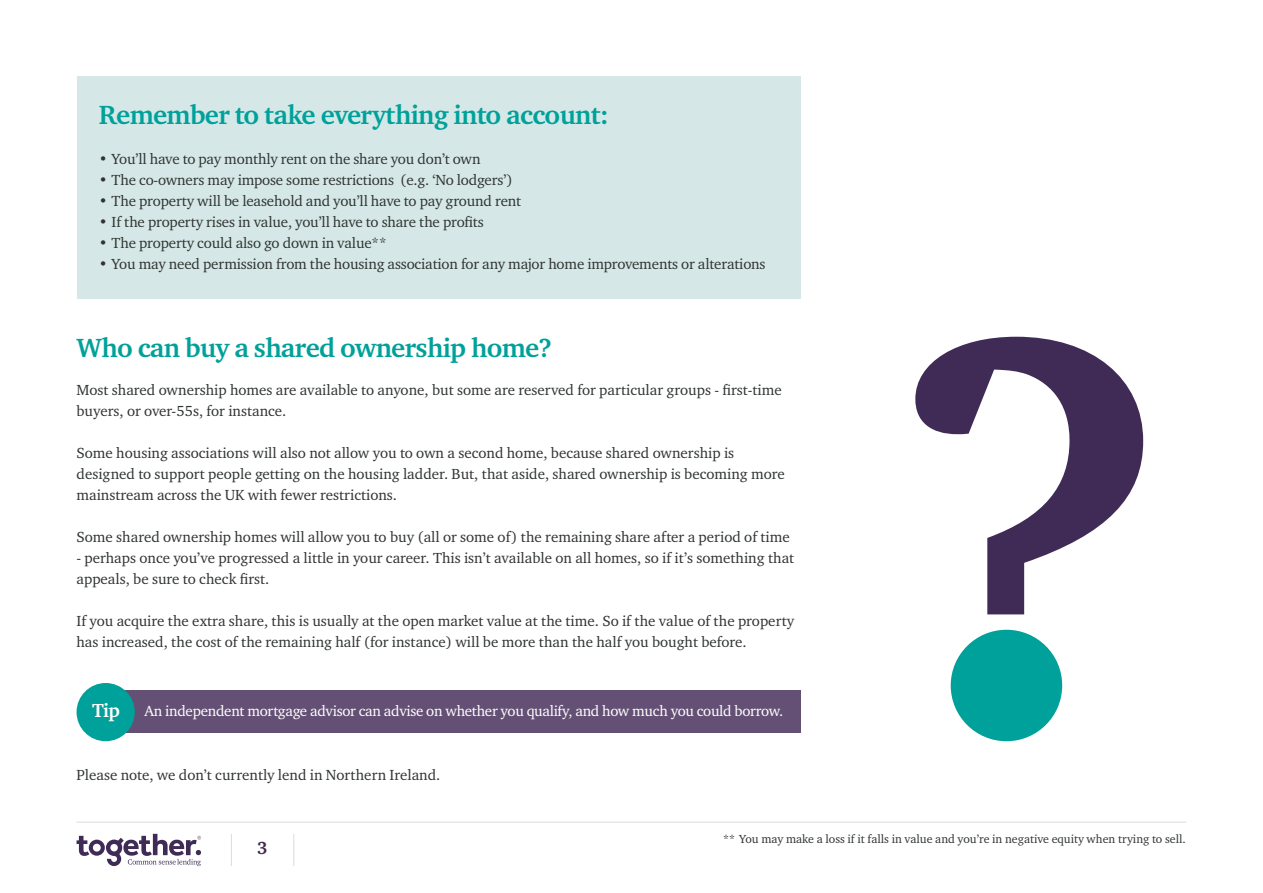
<style>
.page{position:relative;width:1263px;height:893px;background:#fff}
.page>*{position:absolute;margin:0;border:0;box-sizing:border-box;transform-origin:0 0}
.t1{font:700 27px "Charter ITC Pro";letter-spacing:-.025em;color:#00a19a}
.t2{font:700 19.35px "Charter ITC Pro";color:#fff}
.t3{font:700 18px "Charter ITC Pro";color:#402b56}
.t4{font:15px/21px "Charter ITC Pro";color:#2f3432}
.t5{font:15px "Charter ITC Pro";letter-spacing:-.02em;color:#fff}
.t6{font:12px "Charter ITC Pro";color:#2f3432}
</style>
<div class="page">
<hr style="left:77px;top:822px;width:1109px;height:1px;background:#dbdddd">
<svg style="left:77px;top:834px;width:124px;height:32px"></svg>
<hr style="left:231px;top:834px;width:1px;height:32px;background:#dbdddd">
<hr style="left:293px;top:834px;width:1px;height:32px;background:#dbdddd">
<div style="left:102px;top:691px;width:698px;height:42px;background:#655075"></div>
<div style="left:77px;top:683px;width:58px;height:58px;background:#00a19a;border-radius:50%"></div>
<svg style="left:915px;top:337px;width:228px;height:391px"></svg>
<div style="left:951px;top:630px;width:111px;height:111px;background:#00a19a;border-radius:50%"></div>
<div style="left:77px;top:77px;width:723px;height:222px;background:#d5e8e7"></div>
<p class="t1" style="left:99px;top:98px;width:511px">Remember to take everything into account:</p>
<p class="t4" style="left:99px;top:148px;width:383px">• You’ll have to pay monthly rent on the share you don’t own</p>
<p class="t4" style="left:99px;top:169px;width:415px">• The co-owners may impose some restrictions (e.g. ‘No lodgers’)</p>
<p class="t4" style="left:99px;top:190px;width:424px">• The property will be leasehold and you’ll have to pay ground rent</p>
<p class="t4" style="left:99px;top:211px;width:386px">• If the property rises in value, you’ll have to share the profits</p>
<p class="t4" style="left:99px;top:232px;width:289px">• The property could also go down in value**</p>
<p class="t4" style="left:99px;top:253px;width:668px">• You may need permission from the housing association for any major home improvements or alterations</p>
<p class="t1" style="left:77px;top:331px;width:477px">Who can buy a shared ownership home?</p>
<p class="t4" style="left:77px;top:379px;width:707px">Most shared ownership homes are available to anyone, but some are reserved for particular groups - first-time buyers, or over-55s, for instance.</p>
<p class="t4" style="left:77px;top:442px;width:710px">Some housing associations will also not allow you to own a second home, because shared ownership is designed to support people getting on the housing ladder. But, that aside, shared ownership is becoming more mainstream across the UK with fewer restrictions.</p>
<p class="t4" style="left:77px;top:526px;width:715px">Some shared ownership homes will allow you to buy (all or some of) the remaining share after a period of time</p>
<p class="t4" style="left:77px;top:547px;width:719px">- perhaps once you’ve progressed a little in your career. This isn’t available on all homes, so if it’s something that appeals, be sure to check first.</p>
<p class="t4" style="left:77px;top:610px;width:719px">If you acquire the extra share, this is usually at the open market value at the time. So if the value of the property has increased, the cost of the remaining half (for instance) will be more than the half you bought before.</p>
<p class="t2" style="left:92px;top:699px;width:29px">Tip</p>
<p class="t5" style="left:145px;top:701px;width:640px">An independent mortgage advisor can advise on whether you qualify, and how much you could borrow.</p>
<p class="t4" style="left:77px;top:764px;width:365px">Please note, we don’t currently lend in Northern Ireland.</p>
<p class="t3" style="left:257px;top:836px;width:12px">3</p>
<p class="t6" style="left:723px;top:831px;width:464px">** You may make a loss if it falls in value and you’re in negative equity when trying to sell.</p>
</div>
